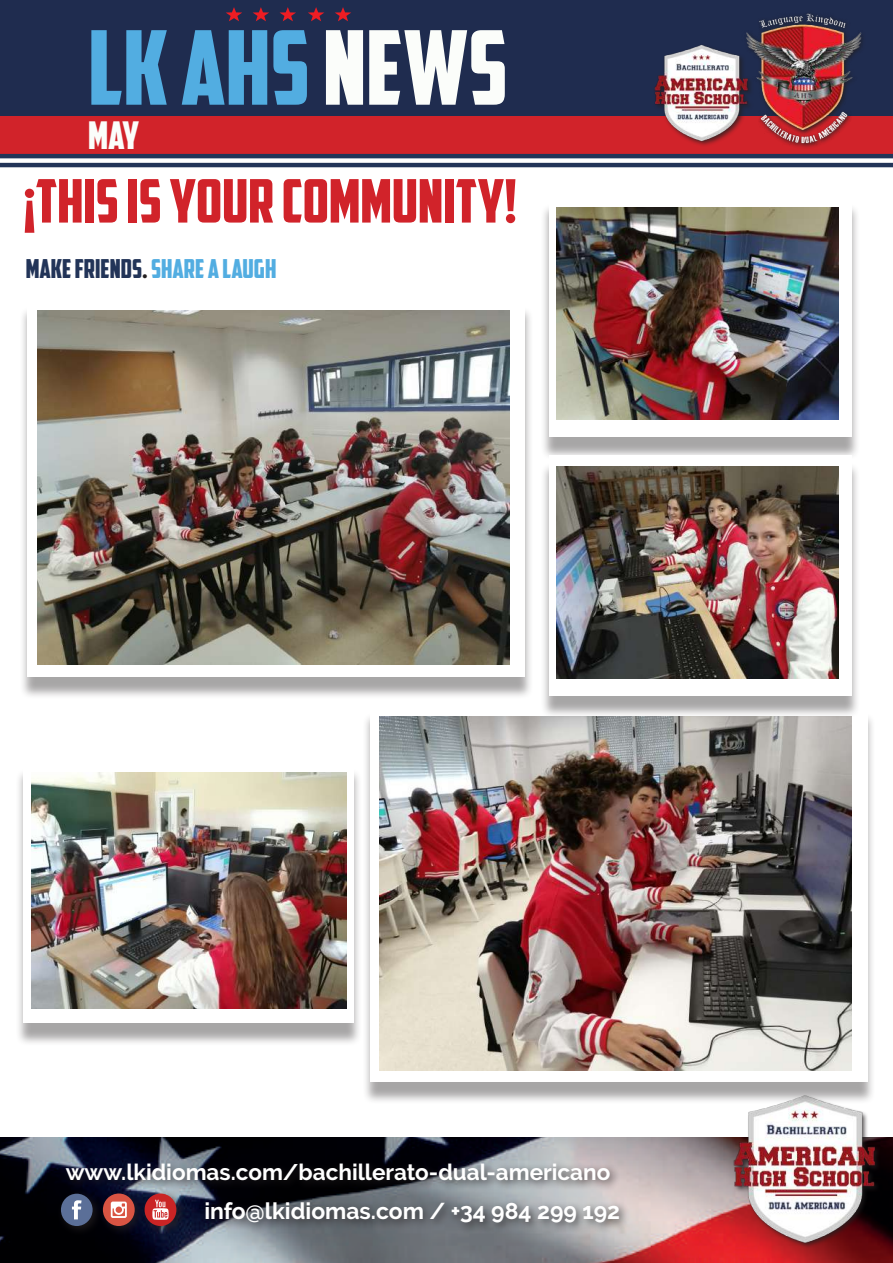
<style>
.page{position:relative;width:893px;height:1263px;background:#fff}
.page>*{position:absolute;margin:0;border:0;box-sizing:border-box;transform-origin:0 0}
.t1{font:102.75px "American Captain";color:#52ade1}
.t2{font:60px "American Captain";color:#d1232a}
.t3{font:38.1px "American Captain";color:#fbfdfa}
.t4{font:26.1px "American Captain";color:#223458}
.t5{font:700 22.8px "Raleway";color:#fff}
.t6{font:700 22.5px "Raleway";color:#fff}
.s1{color:#fbfdfa}
.s2{color:#231f20}
.s3{color:#52ade1}
</style>
<div class="page">
<div style="left:0;top:0;width:893px;height:144px;background:#1f2c4f"></div>
<div style="left:0;top:116px;width:893px;height:39px;background:#d1232a"></div>
<hr style="left:0;top:154px;width:893px;height:4px;background:#223458">
<hr style="left:0;top:163px;width:893px;height:4px;background:#223458">
<img style="left:654px;top:45px;width:87px;height:101px">
<img style="left:741px;top:13px;width:122px;height:135px">
<svg style="left:226px;top:7px;width:16px;height:14px"></svg>
<svg style="left:253px;top:7px;width:16px;height:14px"></svg>
<svg style="left:280px;top:7px;width:16px;height:14px"></svg>
<svg style="left:308px;top:7px;width:16px;height:14px"></svg>
<svg style="left:335px;top:7px;width:16px;height:14px"></svg>
<div style="left:540px;top:203px;width:320px;height:257px;background:#231f20;opacity:.4"></div>
<div style="left:549px;top:197px;width:303px;height:240px;background:#fff"></div>
<div style="left:19px;top:306px;width:514px;height:394px;background:#231f20;opacity:.4"></div>
<div style="left:28px;top:300px;width:497px;height:376px;background:#fff"></div>
<img style="left:37px;top:311px;width:472px;height:354px">
<img style="left:0;top:1137px;width:893px;height:126px">
<div style="left:201px;top:1198px;width:429px;height:35px;background:#231f20;opacity:.75"></div>
<div style="left:139px;top:1188px;width:48px;height:49px;background:#231f20;opacity:.75"></div>
<div style="left:145px;top:1193px;width:31px;height:33px;background:#ca2425;border-radius:16px"></div>
<svg style="left:152px;top:1200px;width:17px;height:20px"></svg>
<div style="left:56px;top:1188px;width:47px;height:49px;background:#231f20;opacity:.75"></div>
<div style="left:61px;top:1194px;width:32px;height:32px;background:#5b6f98;border-radius:50%"></div>
<svg style="left:72px;top:1200px;width:10px;height:19px"></svg>
<div style="left:98px;top:1188px;width:48px;height:49px;background:#231f20;opacity:.75"></div>
<div style="left:103px;top:1193px;width:32px;height:33px;background:#d95443;border-radius:16px"></div>
<svg style="left:111px;top:1201px;width:16px;height:17px"></svg>
<div style="left:62px;top:1158px;width:559px;height:33px;background:#231f20;opacity:.75"></div>
<img style="left:731px;top:1105px;width:148px;height:153px">
<div style="left:362px;top:712px;width:514px;height:393px;background:#231f20;opacity:.4"></div>
<div style="left:370px;top:705px;width:497px;height:377px;background:#fff"></div>
<img style="left:380px;top:716px;width:472px;height:354px">
<img style="left:556px;top:208px;width:283px;height:212px">
<div style="left:15px;top:768px;width:347px;height:278px;background:#231f20;opacity:.4"></div>
<div style="left:24px;top:761px;width:330px;height:262px;background:#fff"></div>
<img style="left:31px;top:772px;width:315px;height:237px">
<div style="left:540px;top:462px;width:320px;height:256px;background:#231f20;opacity:.4"></div>
<div style="left:549px;top:455px;width:303px;height:240px;background:#fff"></div>
<img style="left:556px;top:466px;width:283px;height:212px">
<h1 class="t1" style="left:88px;top:6px;width:421px">LK AHS <span class="s1">NEWS</span></h1>
<h3 class="t3" style="left:88px;top:112px;width:53px">MAY</h3>
<h2 class="t2" style="left:24px;top:165px;width:495px">¡THIS IS YOUR COMMUNITY!</h2>
<p class="t4" style="left:26px;top:253px;width:252px">MAKE FRIENDS<span class="s2">.</span> <span class="s3">SHARE A LAUGH</span></p>
<p class="t6" style="left:66px;top:1159px;width:546px">www.lkidiomas.com/bachillerato-dual-americano</p>
<p class="t5" style="left:204px;top:1198px;width:417px">info@lkidiomas.com / +34 984 299 192</p>
</div>
